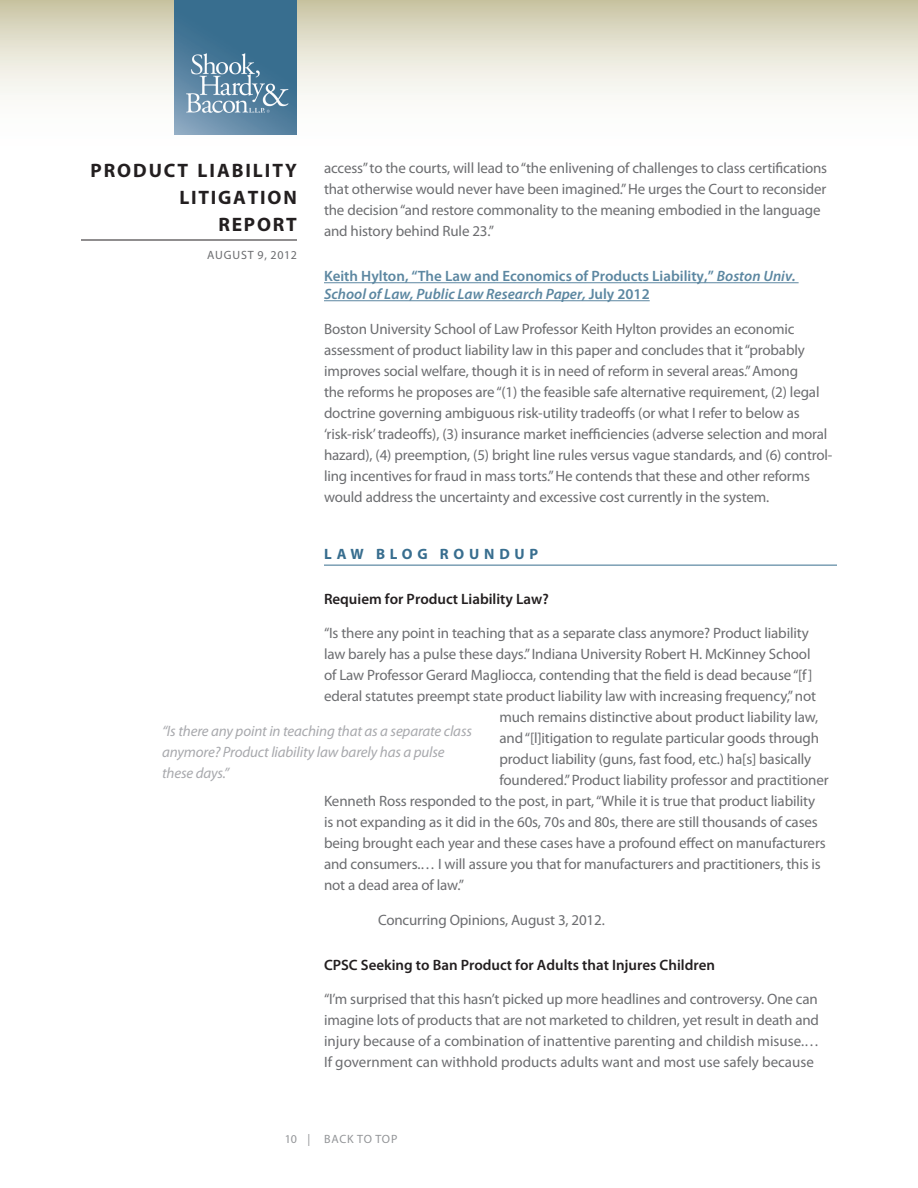
<style>
.page{position:relative;width:918px;height:1188px;background:#fff}
.page>*{position:absolute;margin:0;border:0;box-sizing:border-box;transform-origin:0 0}
.t1{font:700 19.5px/27px "Myriad Pro";letter-spacing:.095em;color:#231f20;text-align:right}
.Body{font:15px/21px "Myriad Pro";letter-spacing:-.01em;color:#6c6d70}
.Subhead{font:600 15px/18px "Myriad Pro";color:#5c87a1}
.PullQuote{font:italic 15px/21px "Myriad Pro";letter-spacing:-.01em;color:#a8a9ad}
.Subhead-2{font:600 15px "Myriad Pro";color:#231f20}
.Head{font:700 15px "Myriad Pro";letter-spacing:.32em;color:#386e8f}
.t2{font:12px "Myriad Pro";letter-spacing:.07em;color:#6c6d70}
.t3{font:12px "Myriad Pro";letter-spacing:.055em;color:#939598}
.s1{font-style:italic}
</style>
<div class="page">
<svg style="left:0;top:0;width:918px;height:135px"></svg>
<hr style="left:81px;top:240px;width:216px;height:1px;background:#231f20">
<img style="left:175px;top:0;width:122px;height:135px">
<hr style="left:324px;top:282px;width:475px;height:1px;background:#5c87a1">
<hr style="left:324px;top:300px;width:326px;height:1px;background:#5c87a1">
<hr style="left:324px;top:565px;width:513px;height:1px;background:#386e8f">
<h1 class="t1" style="left:90px;top:156px;width:208px">PRODUCT LIABILITY<br>LITIGATION<br>REPORT</h1>
<p class="t2" style="left:207px;top:248px;width:91px">AUGUST 9, 2012</p>
<p class="Body" style="left:324px;top:157px;width:505px">access” to the courts, will lead to “the enlivening of challenges to class certifications that otherwise would never have been imagined.” He urges the Court to reconsider the decision “and restore commonality to the meaning embodied in the language and history behind Rule 23.”</p>
<p class="Subhead" style="left:324px;top:267px;width:473px">Keith Hylton, “The Law and Economics of Products Liability,” <span class="s1">Boston Univ.<br>School of Law, Public Law Research Paper,</span> July 2012</p>
<p class="Body" style="left:324px;top:318px;width:510px">Boston University School of Law Professor Keith Hylton provides an economic assessment of product liability law in this paper and concludes that it “probably improves social welfare, though it is in need of reform in several areas.” Among<br>the reforms he proposes are “(1) the feasible safe alternative requirement, (2) legal doctrine governing ambiguous risk-utility tradeoffs (or what I refer to below as ‘risk-risk’ tradeoffs), (3) insurance market inefficiencies (adverse selection and moral hazard), (4) preemption, (5) bright line rules versus vague standards, and (6) control&shy;ling incentives for fraud in mass torts.” He contends that these and other reforms would address the uncertainty and excessive cost currently in the system.</p>
<p class="Head" style="left:324px;top:544px;width:216px">LAW BLOG ROUNDUP</p>
<p class="Subhead-2" style="left:324px;top:589px;width:226px">Requiem for Product Liability Law?</p>
<p class="Body" style="left:324px;top:622px;width:486px">“Is there any point in teaching that as a separate class anymore? Product liability</p>
<p class="Body" style="left:324px;top:643px;width:488px">law barely has a pulse these days.” Indiana University Robert H. McKinney School</p>
<p class="Body" style="left:324px;top:664px;width:490px">of Law Professor Gerard Magliocca, contending that the field is dead because “[f]</p>
<p class="Body" style="left:324px;top:685px;width:494px">ederal statutes preempt state product liability law with increasing frequency,” not</p>
<p class="Body" style="left:500px;top:706px;width:320px">much remains distinctive about product liability law,</p>
<p class="Body" style="left:500px;top:727px;width:321px">and “[l]itigation to regulate particular goods through</p>
<p class="Body" style="left:500px;top:748px;width:313px">product liability (guns, fast food, etc.) ha[s] basically</p>
<p class="Body" style="left:500px;top:769px;width:331px">foundered.” Product liability professor and practitioner</p>
<p class="Body" style="left:324px;top:790px;width:493px">Kenneth Ross responded to the post, in part, “While it is true that product liability</p>
<p class="Body" style="left:324px;top:811px;width:495px">is not expanding as it did in the 60s, 70s and 80s, there are still thousands of cases</p>
<p class="Body" style="left:324px;top:832px;width:503px">being brought each year and these cases have a profound effect on manufacturers</p>
<p class="Body" style="left:324px;top:853px;width:498px">and consumers.… I will assure you that for manufacturers and practitioners, this is</p>
<p class="Body" style="left:324px;top:874px;width:142px">not a dead area of law.”</p>
<p class="Body" style="left:378px;top:909px;width:228px">Concurring Opinions, August 3, 2012.</p>
<p class="Subhead-2" style="left:324px;top:955px;width:393px">CPSC Seeking to Ban Product for Adults that Injures Children</p>
<p class="Body" style="left:324px;top:988px;width:497px;text-align:justify">“I’m surprised that this hasn’t picked up more headlines and controversy. One can imagine lots of products that are not marketed to children, yet result in death and injury because of a combination of inattentive parenting and childish misuse.… If government can withhold products adults want and most use safely because</p>
<p class="PullQuote" style="left:162px;top:720px;width:312px">“Is there any point in teaching that as a separate class anymore? Product liability law barely has a pulse these days.”</p>
<p class="t3" style="left:285px;top:1132px;width:114px">10 | BACK TO TOP</p>
</div>
